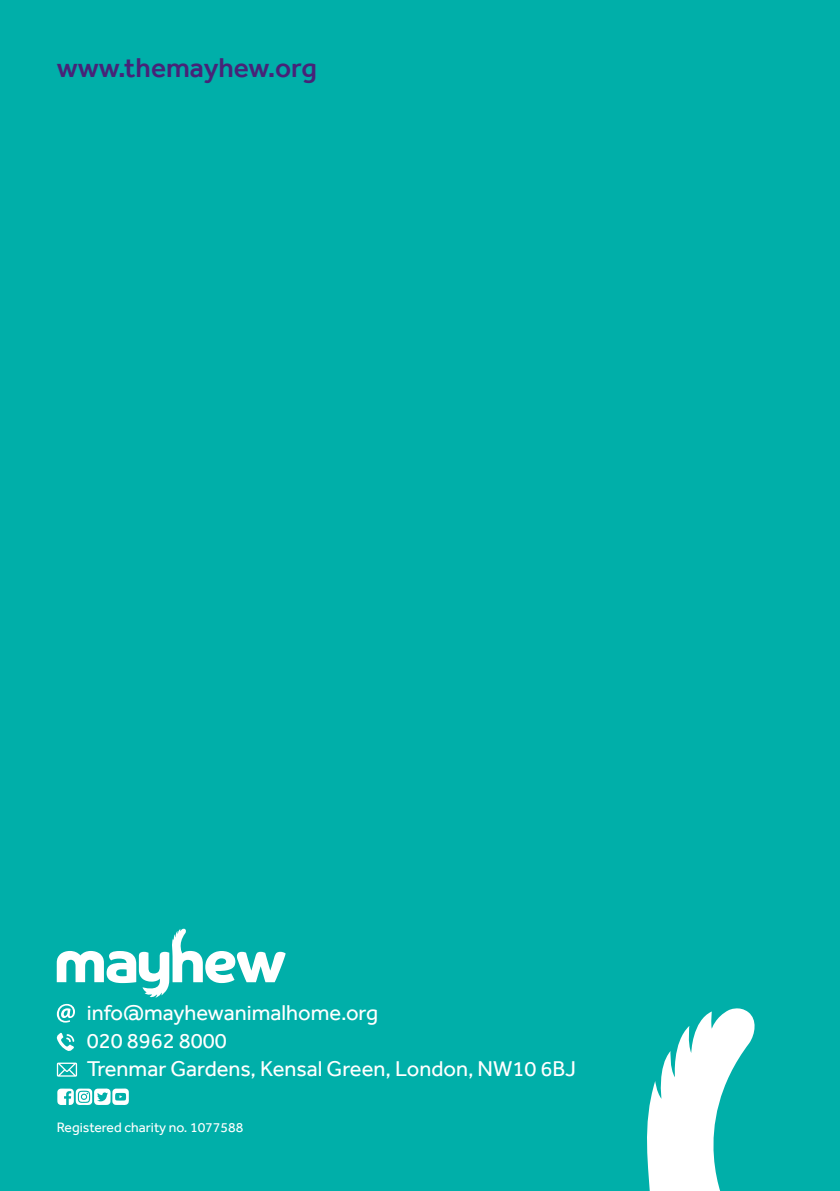
<style>
.page{position:relative;width:840px;height:1191px;background:#fff}
.page>*{position:absolute;margin:0;border:0;box-sizing:border-box;transform-origin:0 0}
.t1{font:500 28px "Effra";color:#472378}
.t2{font:22px/28px "Effra";color:#fff}
.t3{font:14px "Effra";color:#fff}
</style>
<div class="page">
<div style="left:0;top:0;width:839px;height:1191px;background:#00afa9"></div>
<svg style="left:647px;top:1008px;width:108px;height:183px"></svg>
<svg style="left:57px;top:928px;width:228px;height:70px"></svg>
<svg style="left:57px;top:1062px;width:20px;height:14px"></svg>
<svg style="left:57px;top:1032px;width:17px;height:19px"></svg>
<svg style="left:57px;top:1004px;width:18px;height:18px"></svg>
<svg style="left:57px;top:1088px;width:72px;height:17px"></svg>
<p class="t1" style="left:57px;top:51px;width:262px">www.themayhew.org</p>
<p class="t2" style="left:87px;top:998px;width:490px">info@mayhewanimalhome.org<br>020 8962 8000<br>Trenmar Gardens, Kensal Green, London, NW10 6BJ</p>
<p class="t3" style="left:57px;top:1119px;width:188px">Registered charity no. 1077588</p>
</div>
